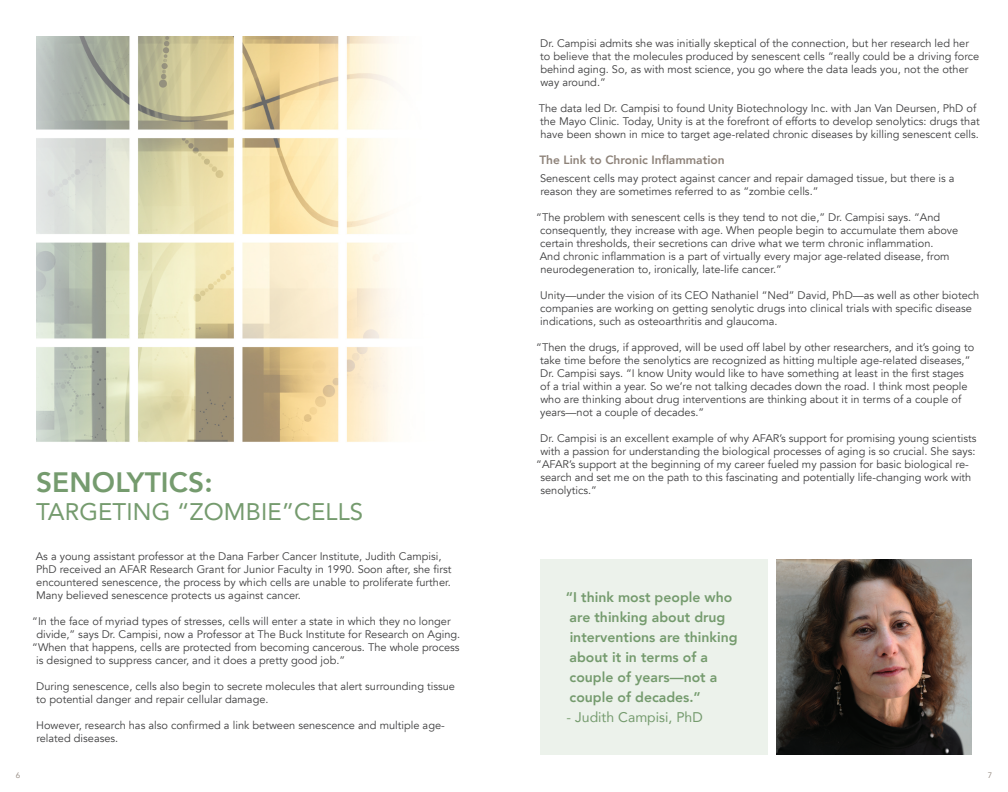
<style>
.page{position:relative;width:1008px;height:792px;background:#fff}
.page>*{position:absolute;margin:0;border:0;box-sizing:border-box;transform-origin:0 0}
.t1{font:800 28px "Avenir";letter-spacing:.005em;color:#759b6e}
.t2{font:24px "Avenir";letter-spacing:.005em;color:#759b6e}
.t3{font:800 14px/20px "Avenir";color:#759b6e}
.t4{font:14px "Avenir";color:#759b6e}
.t5{font:800 12px "Avenir";color:#8e837a}
.t6{font:11px/13px "Avenir";color:#3e3e3f}
.t7{font:8px "Avenir";color:#8e837a}
</style>
<div class="page">
<div style="left:540px;top:559px;width:227px;height:196px;background:#ecf2eb"></div>
<img style="left:776px;top:559px;width:196px;height:196px">
<img style="left:36px;top:36px;width:361px;height:406px">
<p class="t1" style="left:36px;top:460px;width:178px">SENOLYTICS:</p>
<p class="t2" style="left:36px;top:493px;width:329px">TARGETING “ZOMBIE”CELLS</p>
<p class="t6" style="left:36px;top:550px;width:417px">As a young assistant professor at the Dana Farber Cancer Institute, Judith Campisi, PhD received an AFAR Research Grant for Junior Faculty in 1990. Soon after, she first encountered senescence, the process by which cells are unable to proliferate further.<br>Many believed senescence protects us against cancer.</p>
<p class="t6" style="left:32px;top:615px;width:420px">“In the face of myriad types of stresses, cells will enter a state in which they no longer</p>
<p class="t6" style="left:36px;top:628px;width:426px">divide,” says Dr. Campisi, now a Professor at The Buck Institute for Research on Aging.</p>
<p class="t6" style="left:32px;top:641px;width:429px">“When that happens, cells are protected from becoming cancerous. The whole process</p>
<p class="t6" style="left:36px;top:654px;width:311px">is designed to suppress cancer, and it does a pretty good job.”</p>
<p class="t6" style="left:36px;top:680px;width:420px">During senescence, cells also begin to secrete molecules that alert surrounding tissue</p>
<p class="t6" style="left:36px;top:693px;width:234px">to potential danger and repair cellular damage.</p>
<p class="t6" style="left:36px;top:719px;width:410px">However, research has also confirmed a link between senescence and multiple age-</p>
<p class="t6" style="left:36px;top:732px;width:83px">related diseases.</p>
<p class="t6" style="left:540px;top:37px;width:441px">Dr. Campisi admits she was initially skeptical of the connection, but her research led her to believe that the molecules produced by senescent cells “really could be a driving force behind aging. So, as with most science, you go where the data leads you, not the other way around.”</p>
<p class="t6" style="left:539px;top:102px;width:442px">The data led Dr. Campisi to found Unity Biotechnology Inc. with Jan Van Deursen, PhD of the Mayo Clinic. Today, Unity is at the forefront of efforts to develop senolytics: drugs that have been shown in mice to target age-related chronic diseases by killing senescent cells.</p>
<p class="t5" style="left:539px;top:150px;width:187px">The Link to Chronic Inflammation</p>
<p class="t6" style="left:540px;top:171px;width:416px">Senescent cells may protect against cancer and repair damaged tissue, but there is a</p>
<p class="t6" style="left:540px;top:184px;width:280px">reason they are sometimes referred to as “zombie cells.”</p>
<p class="t6" style="left:540px;top:210px;width:420px;text-indent:-3px">“The problem with senescent cells is they tend to not die,” Dr. Campisi says. “And consequently, they increase with age. When people begin to accumulate them above certain thresholds, their secretions can drive what we term chronic inflammation.<br>And chronic inflammation is a part of virtually every major age-related disease, from neurodegeneration to, ironically, late-life cancer.”</p>
<p class="t6" style="left:540px;top:288px;width:441px">Unity—under the vision of its CEO Nathaniel “Ned” David, PhD—as well as other biotech companies are working on getting senolytic drugs into clinical trials with specific disease indications, such as osteoarthritis and glaucoma.</p>
<p class="t6" style="left:540px;top:340px;width:436px;text-indent:-4px">“Then the drugs, if approved, will be used off label by other researchers, and it’s going to take time before the senolytics are recognized as hitting multiple age-related diseases,” Dr. Campisi says. “I know Unity would like to have something at least in the first stages of a trial within a year. So we’re not talking decades down the road. I think most people who are thinking about drug interventions are thinking about it in terms of a couple of years—not a couple of decades.”</p>
<p class="t6" style="left:540px;top:431px;width:438px">Dr. Campisi is an excellent example of why AFAR’s support for promising young scientists</p>
<p class="t6" style="left:540px;top:444px;width:437px">with a passion for understanding the biological processes of aging is so crucial. She says:</p>
<p class="t6" style="left:536px;top:457px;width:434px">“AFAR’s support at the beginning of my career fueled my passion for basic biological re-</p>
<p class="t6" style="left:540px;top:470px;width:433px">search and set me on the path to this fascinating and potentially life-changing work with</p>
<p class="t6" style="left:540px;top:483px;width:58px">senolytics.”</p>
<p class="t3" style="left:566px;top:587px;width:173px">“I think most people who are thinking about drug interventions are thinking about it in terms of a couple of years—not a couple of decades.”</p>
<p class="t4" style="left:567px;top:706px;width:138px">- Judith Campisi, PhD</p>
<p class="t7" style="left:16px;top:770px;width:6px">6</p>
<p class="t7" style="left:988px;top:770px;width:6px">7</p>
</div>
